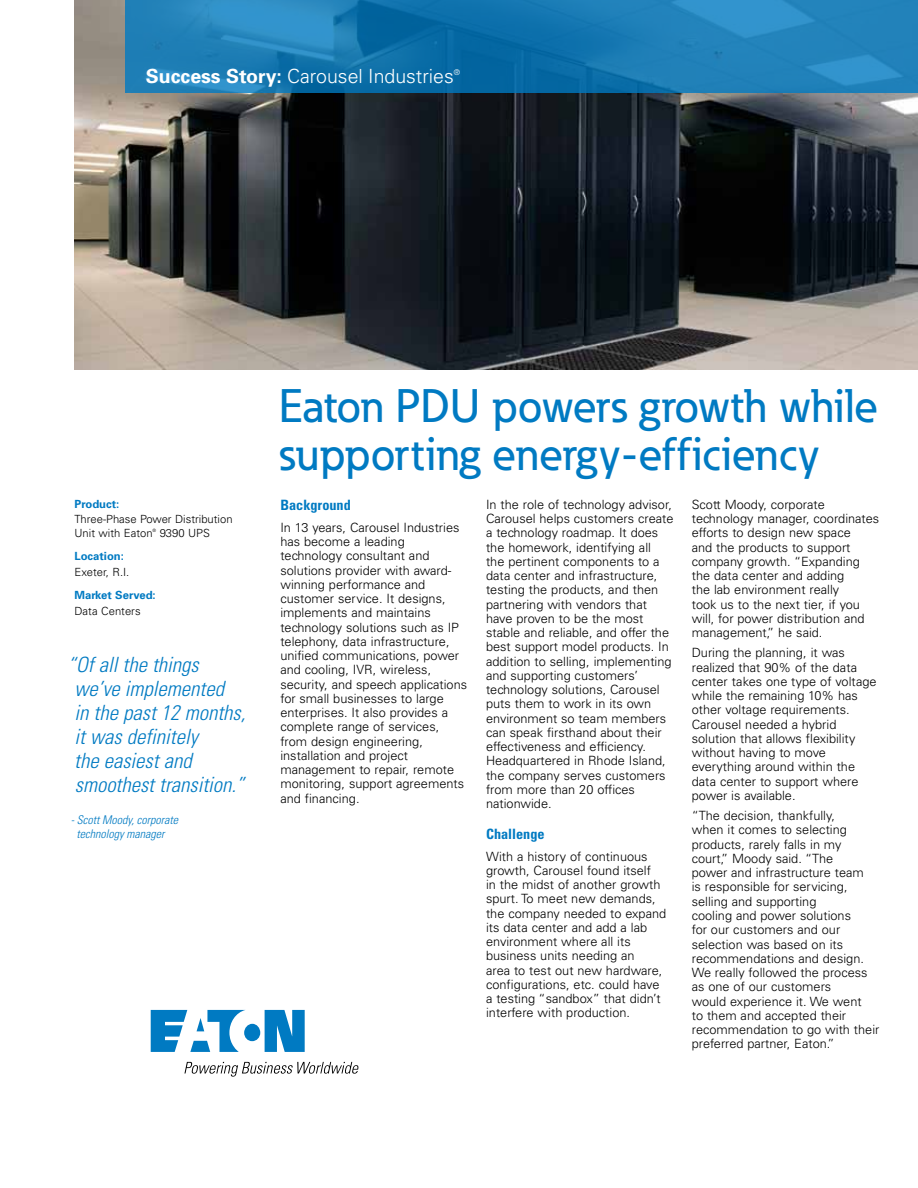
<style>
.page{position:relative;width:918px;height:1188px;background:#fff}
.page>*{position:absolute;margin:0;border:0;box-sizing:border-box;transform-origin:0 0}
.t1{font:500 46.5px/48px "Eaton";color:#007ac2}
.t2{font:italic 300 condensed 21px/24px "Univers";color:#007ac2}
.t3{font:300 19.5px "Univers";color:#fff}
.t4{font:700 condensed 14.25px "Univers";color:#007ac2}
.t5{font:300 12.75px/14.2px "Univers";color:#000}
.t6{font:italic 300 condensed 12px/14.4px "Univers";color:#007ac2}
.t7{font:300 11.25px/13.8px "Univers";color:#000}
.t8{font:700 11.25px "Univers";color:#007ac2}
.t9{font:300 7.8px "Univers";color:#fff}
.t10{font:300 4.5px "Univers";color:#000}
.s1{font-weight:700}
</style>
<div class="page">
<img style="left:75px;top:0;width:843px;height:369px">
<svg style="left:125px;top:0;width:793px;height:93px;background:#1a7bb4"></svg>
<svg style="left:151px;top:1010px;width:154px;height:42px"></svg>
<svg style="left:184px;top:1062px;width:175px;height:15px"></svg>
<h3 class="t3" style="left:146px;top:65px;width:309px"><span class="s1">Success Story:</span> Carousel Industries</h3>
<p class="t9" style="left:454px;top:67px;width:8px">®</p>
<p class="t8" style="left:75px;top:497px;width:46px">Product:</p>
<p class="t7" style="left:75px;top:512px;width:160px">Three-Phase Power Distribution<br>Unit with Eaton</p>
<p class="t10" style="left:153px;top:528px;width:5px">®</p>
<p class="t7" style="left:160px;top:526px;width:52px">9390 UPS</p>
<p class="t8" style="left:75px;top:550px;width:51px">Location:</p>
<p class="t7" style="left:75px;top:565px;width:56px">Exeter, R.I.</p>
<p class="t8" style="left:75px;top:589px;width:83px">Market Served:</p>
<p class="t7" style="left:75px;top:604px;width:68px">Data Centers</p>
<h2 class="t2" style="left:68px;top:653px;width:179px">“Of all the things we’ve implemented<br>in the past 12 months, it was definitely<br>the easiest and smoothest transition.”</h2>
<p class="t6" style="left:76px;top:812px;width:103px;text-indent:-6px">- Scott Moody, corporate technology manager</p>
<h1 class="t1" style="left:279px;top:381px;width:601px">Eaton PDU powers growth while supporting energy-efficiency</h1>
<p class="t4" style="left:280px;top:496px;width:72px">Background</p>
<p class="t5" style="left:280px;top:520px;width:188px">In 13 years, Carousel Industries has become a leading technology consultant and solutions provider with award&shy;winning performance and customer service. It designs, implements and maintains technology solutions such as IP telephony, data infrastructure, unified communications, power and cooling, IVR, wireless, security, and speech applications for small businesses to large enterprises. It also provides a complete range of services, from design engineering, installation and project management to repair, remote monitoring, support agreements and financing.</p>
<p class="t5" style="left:692px;top:497px;width:189px">Scott Moody, corporate technology manager, coordinates efforts to design new space<br>and the products to support company growth. “Expanding the data center and adding<br>the lab environment really<br>took us to the next tier, if you will, for power distribution and management,” he said.</p>
<p class="t5" style="left:692px;top:646px;width:186px">During the planning, it was realized that 90% of the data center takes one type of voltage while the remaining 10% has other voltage requirements.<br>Carousel needed a hybrid solution that allows flexibility without having to move everything around within the data center to support where power is available.</p>
<p class="t5" style="left:692px;top:809px;width:189px">“The decision, thankfully,<br>when it comes to selecting products, rarely falls in my court,” Moody said. “The<br>power and infrastructure team<br>is responsible for servicing, selling and supporting<br>cooling and power solutions<br>for our customers and our selection was based on its recommendations and design.<br>We really followed the process as one of our customers<br>would experience it. We went<br>to them and accepted their recommendation to go with their preferred partner, Eaton.”</p>
<p class="t5" style="left:486px;top:497px;width:189px">In the role of technology advisor,<br>Carousel helps customers create a technology roadmap. It does the homework, identifying all<br>the pertinent components to a data center and infrastructure, testing the products, and then partnering with vendors that have proven to be the most stable and reliable, and offer the best support model products. In addition to selling, implementing and supporting customers’ technology solutions, Carousel puts them to work in its own environment so team members can speak firsthand about their effectiveness and efficiency.<br>Headquartered in Rhode Island, the company serves customers from more than 20 offices nationwide.</p>
<p class="t4" style="left:486px;top:825px;width:60px">Challenge</p>
<p class="t5" style="left:486px;top:849px;width:182px">With a history of continuous growth, Carousel found itself<br>in the midst of another growth spurt. To meet new demands, the company needed to expand its data center and add a lab environment where all its business units needing an<br>area to test out new hardware, configurations, etc. could have a testing “sandbox” that didn’t interfere with production.</p>
</div>
